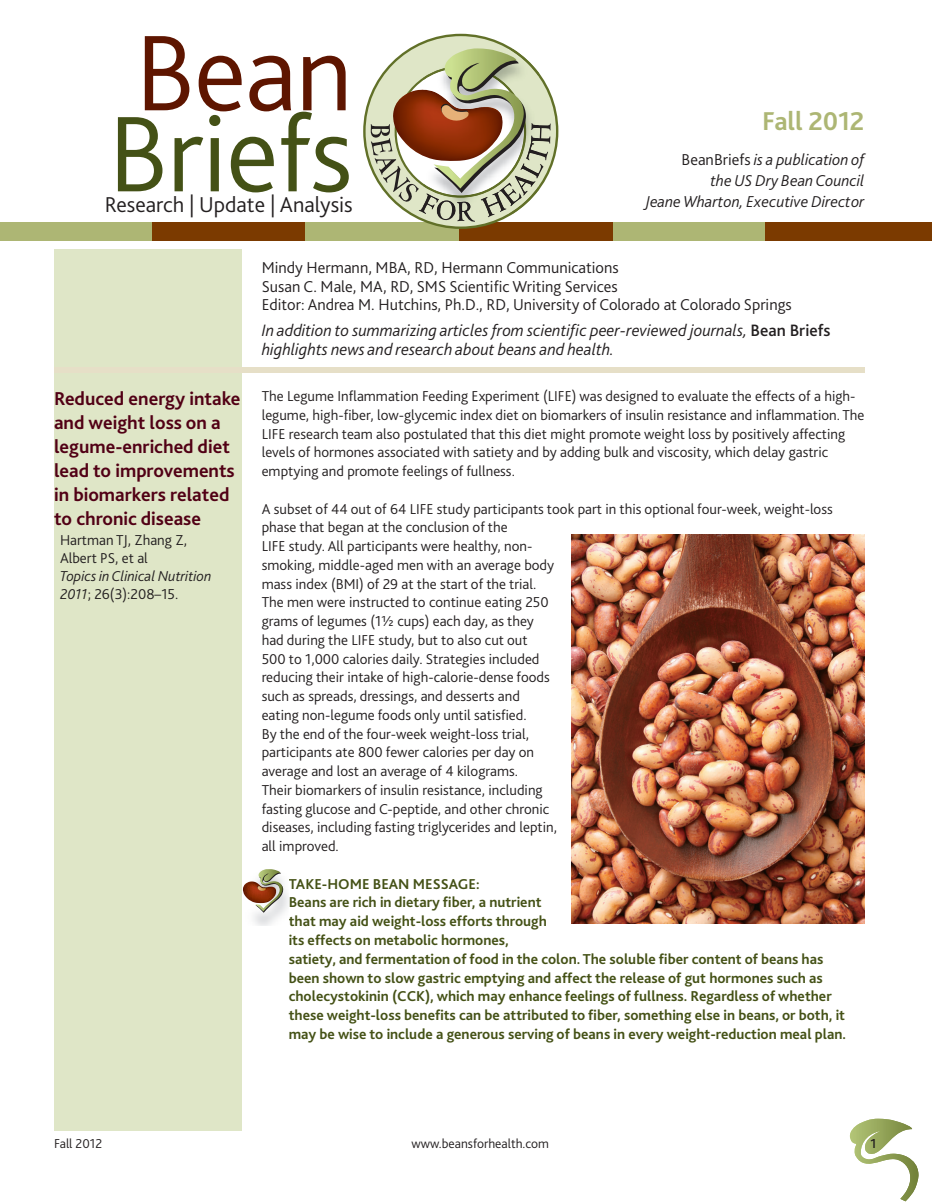
<style>
.page{position:relative;width:932px;height:1202px;background:#fff}
.page>*{position:absolute;margin:0;border:0;box-sizing:border-box;transform-origin:0 0}
.t1{font:300 112.5px "Bliss 2";letter-spacing:-.01em;color:#445116}
.t2{font:300 112.5px "Bliss 2";color:#5e1500}
.t3{font:700 27px "Bliss 2";letter-spacing:-.005em;color:#adb674}
.t4{font:300 22.5px "Bliss 2";color:#231f20}
.t5{font:700 19.5px/24px "Bliss 2";color:#510015}
.t6{font:italic 300 17.25px/19.5px "Bliss 2";color:#231f20}
.t7{font:300 16.5px/18.8px "Bliss 2";color:#231f20}
.t8{font:italic 300 16.5px/21px "Bliss 2";color:#231f20;text-align:right}
.t9{font:300 15px/18.8px "Bliss 2";color:#231f20}
.t10{font:700 15px/18.8px "Bliss 2";color:#445116}
.t11{font:italic 300 15px/18px "Bliss 2";color:#231f20}
.t12{font:300 13.5px "Bliss 2";color:#231f20}
.t13{font:500 13.5px "Bliss 2";color:#231f20}
.s1{font-style:normal}
.s2{font-weight:500;font-style:normal}
</style>
<div class="page">
<svg style="left:849px;top:1118px;width:69px;height:83px"></svg>
<div style="left:54px;top:249px;width:187px;height:882px;background:#dfe6c7"></div>
<div style="left:0;top:222px;width:152px;height:19px;background:#adb674"></div>
<div style="left:152px;top:222px;width:154px;height:18px;background:#7b3a00"></div>
<div style="left:305px;top:222px;width:153px;height:18px;background:#adb674"></div>
<div style="left:611px;top:222px;width:154px;height:18px;background:#adb674"></div>
<div style="left:765px;top:222px;width:166px;height:18px;background:#7b3a00"></div>
<div style="left:458px;top:222px;width:154px;height:18px;background:#7b3a00"></div>
<svg style="left:363px;top:34px;width:195px;height:195px"></svg>
<div style="left:54px;top:367px;width:810px;height:6px;background:#e6dfc7"></div>
<img style="left:571px;top:534px;width:293px;height:389px">
<img style="left:253px;top:887px;width:35px;height:38px">
<svg style="left:243px;top:869px;width:40px;height:43px"></svg>
<h1 class="t2" style="left:135px;top:3px;width:219px">Bean</h1>
<h1 class="t1" style="left:108px;top:84px;width:246px">Briefs</h1>
<h3 class="t4" style="left:105px;top:191px;width:250px">Research | Update | Analysis</h3>
<h2 class="t3" style="left:762px;top:105px;width:104px">Fall 2012</h2>
<p class="t8" style="left:645px;top:149px;width:220px"><span class="s1">BeanBriefs</span> is a publication of<br>the US Dry Bean Council<br>Jeane Wharton, Executive Director</p>
<h3 class="t5" style="left:54px;top:386px;width:188px">Reduced energy intake and weight loss on a legume-enriched diet lead to improvements in biomarkers related to chronic disease</h3>
<p class="t9" style="left:60px;top:530px;width:128px;line-height:18px">Hartman TJ, Zhang Z,<br>Albert PS, et al</p>
<p class="t11" style="left:60px;top:566px;width:153px">Topics in Clinical Nutrition<br>2011<span class="s1">; 26(3):208–15.</span></p>
<p class="t7" style="left:262px;top:258px;width:531px">Mindy Hermann, MBA, RD, Hermann Communications<br>Susan C. Male, MA, RD, SMS Scientific Writing Services<br>Editor: Andrea M. Hutchins, Ph.D., RD, University of Colorado at Colorado Springs</p>
<p class="t6" style="left:262px;top:320px;width:570px">In addition to summarizing articles from scientific peer-reviewed journals, <span class="s2">Bean Briefs </span>highlights news and research about beans and health.</p>
<p class="t9" style="left:262px;top:386px;width:604px">The Legume Inflammation Feeding Experiment (LIFE) was designed to evaluate the effects of a high&shy;legume, high-fiber, low-glycemic index diet on biomarkers of insulin resistance and inflammation. The LIFE research team also postulated that this diet might promote weight loss by positively affecting levels of hormones associated with satiety and by adding bulk and viscosity, which delay gastric emptying and promote feelings of fullness.</p>
<p class="t9" style="left:262px;top:499px;width:572px">A subset of 44 out of 64 LIFE study participants took part in this optional four-week, weight-loss phase that began at the conclusion of the<br>LIFE study. All participants were healthy, non-<br>smoking, middle-aged men with an average body<br>mass index (BMI) of 29 at the start of the trial.<br>The men were instructed to continue eating 250<br>grams of legumes (1½ cups) each day, as they<br>had during the LIFE study, but to also cut out<br>500 to 1,000 calories daily. Strategies included<br>reducing their intake of high-calorie-dense foods<br>such as spreads, dressings, and desserts and<br>eating non-legume foods only until satisfied.<br>By the end of the four-week weight-loss trial,<br>participants ate 800 fewer calories per day on<br>average and lost an average of 4 kilograms.<br>Their biomarkers of insulin resistance, including<br>fasting glucose and C-peptide, and other chronic<br>diseases, including fasting triglycerides and leptin,<br>all improved.</p>
<p class="t10" style="left:289px;top:874px;width:559px">TAKE-HOME BEAN MESSAGE:<br>Beans are rich in dietary fiber, a nutrient<br>that may aid weight-loss efforts through<br>its effects on metabolic hormones,<br>satiety, and fermentation of food in the colon. The soluble fiber content of beans has been shown to slow gastric emptying and affect the release of gut hormones such as cholecystokinin (CCK), which may enhance feelings of fullness. Regardless of whether these weight-loss benefits can be attributed to fiber, something else in beans, or both, it may be wise to include a generous serving of beans in every weight-reduction meal plan.</p>
<p class="t12" style="left:54px;top:1135px;width:50px">Fall 2012</p>
<p class="t12" style="left:411px;top:1135px;width:139px">www.beansforhealth.com</p>
<p class="t13" style="left:870px;top:1135px;width:7px">1</p>
</div>
